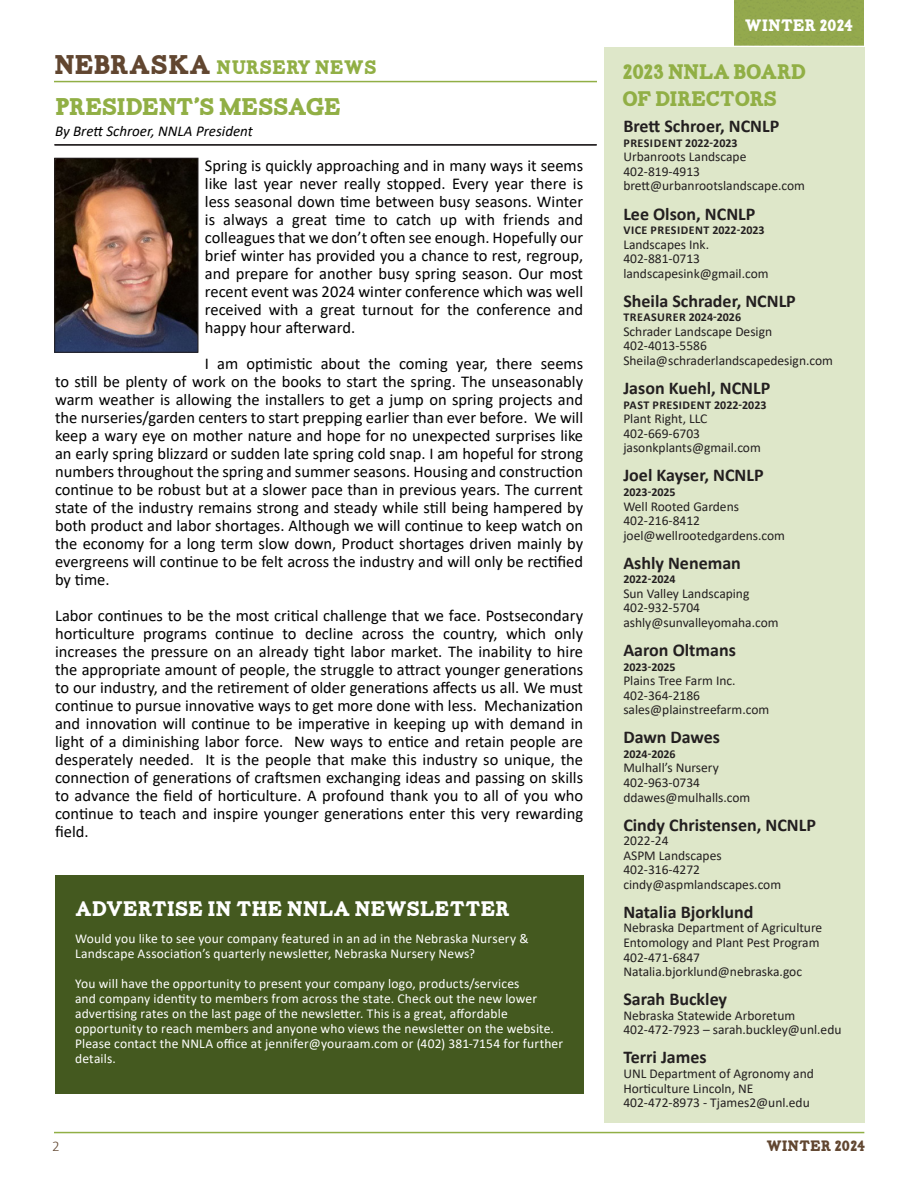
<style>
.page{position:relative;width:918px;height:1188px;background:#fff}
.page>*{position:absolute;margin:0;border:0;box-sizing:border-box;transform-origin:0 0}
.Headline{font:24px "Carton";letter-spacing:-.035em;color:#91af45}
.Headline-2{font:21px "Carton";letter-spacing:-.015em;color:#fff}
.Headline-3{font:21px "Carton";letter-spacing:-.035em;color:#91af45}
.t1{font:19.5px "Carton";color:#91af45}
.t2{font:700 18px "Calibri";color:#231f20}
.Headline-4{font:16.5px/18px "Calibri";color:#000;text-align:justify}
.t3{font:16.5px "Carton";letter-spacing:-.015em;color:#fff}
.Headline-5{font:italic 15px "Calibri";color:#000}
.t4{font:15px "Carton";letter-spacing:-.01em;color:#614630}
.t5{font:300 15px "Calibri";color:#614630}
.t6{font:13.5px/14.5px "Calibri";color:#231f20}
.Lead_Paragraph{font:13.5px/15px "Calibri";letter-spacing:.01em;color:#fff}
.t7{font:700 12px "Calibri";letter-spacing:.035em;color:#231f20}
.t8{font:700 12px "Calibri";color:#231f20}
.t9{font:700 12px "Calibri";letter-spacing:.04em;color:#231f20}
.t10{font:700 12px "Calibri";letter-spacing:.03em;color:#231f20}
.s1{font-size:27px;color:#614630}
</style>
<div class="page">
<hr style="left:54px;top:1132px;width:810px;height:1px;background:#91af45">
<hr style="left:54px;top:81px;width:810px;height:1px;background:#91af45">
<div style="left:734px;top:0;width:130px;height:45px;background:#93a84d"></div>
<div style="left:597px;top:37px;width:32px;height:136px;background:#fff"></div>
<div style="left:604px;top:47px;width:261px;height:1076px;background:#dee7c9"></div>
<img style="left:57px;top:160px;width:139px;height:190px">
<div style="left:55px;top:158px;width:143px;height:194px;border:1px solid #231f20"></div>
<hr style="left:55px;top:144px;width:542px;height:1px;background:#231f20">
<hr style="left:55px;top:145px;width:542px;height:1px;background:#231f20">
<div style="left:55px;top:876px;width:528px;height:218px;background:#44591f"></div>
<p class="t1" style="left:54px;top:60px;width:324px"><span class="s1">NEBRASKA</span> NURSERY NEWS</p>
<p class="Headline" style="left:55px;top:97px;width:288px">PRESIDENT’S MESSAGE</p>
<p class="Headline-5" style="left:55px;top:121px;width:199px">By Brett Schroer, NNLA President</p>
<p class="Headline-4" style="left:205px;top:156px;width:380px">Spring is quickly approaching and in many ways it seems like last year never really stopped. Every year there is less seasonal down time between busy seasons. Winter is always a great time to catch up with friends and colleagues that we don’t often see enough. Hopefully our brief winter has provided you a chance to rest, regroup, and prepare for another busy spring season. Our most recent event was 2024 winter conference which was well received with a great turnout for the conference and happy hour afterward.</p>
<p class="Headline-4" style="left:55px;top:354px;width:530px;text-indent:150px">I am optimistic about the coming year, there seems to still be plenty of work on the books to start the spring. The unseasonably warm weather is allowing the installers to get a jump on spring projects and the nurseries/garden centers to start prepping earlier than ever before. We will keep a wary eye on mother nature and hope for no unexpected surprises like an early spring blizzard or sudden late spring cold snap. I am hopeful for strong numbers throughout the spring and summer seasons. Housing and construction continue to be robust but at a slower pace than in previous years. The current state of the industry remains strong and steady while still being hampered by both product and labor shortages. Although we will continue to keep watch on the economy for a long term slow down, Product shortages driven mainly by evergreens will continue to be felt across the industry and will only be rectified by time.</p>
<p class="Headline-4" style="left:55px;top:606px;width:530px">Labor continues to be the most critical challenge that we face. Postsecondary horticulture programs continue to decline across the country, which only increases the pressure on an already tight labor market. The inability to hire the appropriate amount of people, the struggle to attract younger generations to our industry, and the retirement of older generations affects us all. We must continue to pursue innovative ways to get more done with less. Mechanization and innovation will continue to be imperative in keeping up with demand in light of a diminishing labor force. New ways to entice and retain people are desperately needed. It is the people that make this industry so unique, the connection of generations of craftsmen exchanging ideas and passing on skills to advance the field of horticulture. A profound thank you to all of you who continue to teach and inspire younger generations enter this very rewarding field.</p>
<p class="Headline-2" style="left:75px;top:901px;width:437px">ADVERTISE IN THE NNLA NEWSLETTER</p>
<p class="Lead_Paragraph" style="left:75px;top:931px;width:455px">Would you like to see your company featured in an ad in the Nebraska Nursery &amp;<br>Landscape Association’s quarterly newsletter, Nebraska Nursery News?</p>
<p class="Lead_Paragraph" style="left:75px;top:976px;width:490px">You will have the opportunity to present your company logo, products/services<br>and company identity to members from across the state. Check out the new lower advertising rates on the last page of the newsletter. This is a great, affordable opportunity to reach members and anyone who views the newsletter on the website.<br>Please contact the NNLA office at jennifer@youraam.com or (402) 381-7154 for further details.</p>
<p class="t3" style="left:745px;top:18px;width:110px">WINTER 2024</p>
<p class="Headline-3" style="left:623px;top:63px;width:185px">2023 NNLA BOARD</p>
<p class="Headline-3" style="left:623px;top:90px;width:156px">OF DIRECTORS</p>
<p class="t2" style="left:623px;top:114px;width:157px">Brett Schroer, NCNLP</p>
<p class="t7" style="left:624px;top:134px;width:116px">PRESIDENT 2022-2023</p>
<p class="t6" style="left:623px;top:149px;width:125px">Urbanroots Landscape</p>
<p class="t6" style="left:623px;top:164px;width:78px">402-819-4913</p>
<p class="t6" style="left:623px;top:178px;width:183px">brett@urbanrootslandscape.com</p>
<p class="t2" style="left:623px;top:201px;width:134px">Lee Olson, NCNLP</p>
<p class="t9" style="left:624px;top:222px;width:143px">VICE PRESIDENT 2022-2023</p>
<p class="t6" style="left:623px;top:237px;width:87px">Landscapes Ink.</p>
<p class="t6" style="left:623px;top:251px;width:78px">402-881-0713</p>
<p class="t6" style="left:623px;top:266px;width:147px">landscapesink@gmail.com</p>
<p class="t2" style="left:623px;top:288px;width:174px">Sheila Schrader, NCNLP</p>
<p class="t7" style="left:624px;top:309px;width:119px">TREASURER 2024-2026</p>
<p class="t6" style="left:623px;top:324px;width:150px">Schrader Landscape Design</p>
<p class="t6" style="left:623px;top:338px;width:85px">402-4013-5586</p>
<p class="t6" style="left:623px;top:353px;width:211px">Sheila@schraderlandscapedesign.com</p>
<p class="t2" style="left:623px;top:375px;width:149px">Jason Kuehl, NCNLP</p>
<p class="t10" style="left:624px;top:396px;width:144px">PAST PRESIDENT 2022-2023</p>
<p class="t6" style="left:623px;top:411px;width:86px">Plant Right, LLC</p>
<p class="t6" style="left:623px;top:426px;width:78px">402-669-6703</p>
<p class="t6" style="left:623px;top:440px;width:139px">jasonkplants@gmail.com</p>
<p class="t2" style="left:623px;top:463px;width:142px">Joel Kayser, NCNLP</p>
<p class="t8" style="left:623px;top:484px;width:54px">2023-2025</p>
<p class="t6" style="left:623px;top:498px;width:117px">Well Rooted Gardens</p>
<p class="t6" style="left:623px;top:513px;width:78px">402-216-8412</p>
<p class="t6" style="left:623px;top:528px;width:163px">joel@wellrootedgardens.com</p>
<p class="t2" style="left:623px;top:550px;width:119px">Ashly Neneman</p>
<p class="t8" style="left:623px;top:571px;width:54px">2022-2024</p>
<p class="t6" style="left:623px;top:586px;width:128px">Sun Valley Landscaping</p>
<p class="t6" style="left:623px;top:600px;width:78px">402-932-5704</p>
<p class="t6" style="left:623px;top:615px;width:157px">ashly@sunvalleyomaha.com</p>
<p class="t2" style="left:623px;top:637px;width:114px">Aaron Oltmans</p>
<p class="t8" style="left:623px;top:658px;width:54px">2023-2025</p>
<p class="t6" style="left:623px;top:673px;width:114px">Plains Tree Farm Inc.</p>
<p class="t6" style="left:623px;top:688px;width:78px">402-364-2186</p>
<p class="t6" style="left:623px;top:702px;width:147px">sales@plainstreefarm.com</p>
<p class="t2" style="left:623px;top:725px;width:98px">Dawn Dawes</p>
<p class="t8" style="left:623px;top:745px;width:54px">2024-2026</p>
<p class="t6" style="left:623px;top:760px;width:97px">Mulhall’s Nursery</p>
<p class="t6" style="left:623px;top:775px;width:78px">402-963-0734</p>
<p class="t6" style="left:623px;top:789px;width:129px">ddawes@mulhalls.com</p>
<p class="t2" style="left:623px;top:812px;width:194px">Cindy Christensen, NCNLP</p>
<p class="t6" style="left:623px;top:833px;width:47px">2022-24</p>
<p class="t6" style="left:623px;top:848px;width:100px">ASPM Landscapes</p>
<p class="t6" style="left:623px;top:862px;width:78px">402-316-4272</p>
<p class="t6" style="left:623px;top:877px;width:159px">cindy@aspmlandscapes.com</p>
<p class="t2" style="left:623px;top:899px;width:132px">Natalia Bjorklund</p>
<p class="t6" style="left:623px;top:920px;width:201px">Nebraska Department of Agriculture<br>Entomology and Plant Pest Program</p>
<p class="t6" style="left:623px;top:950px;width:78px">402-471-6847</p>
<p class="t6" style="left:623px;top:964px;width:180px">Natalia.bjorklund@nebraska.goc</p>
<p class="t2" style="left:623px;top:987px;width:105px">Sarah Buckley</p>
<p class="t6" style="left:623px;top:1008px;width:173px">Nebraska Statewide Arboretum</p>
<p class="t6" style="left:623px;top:1022px;width:220px">402-472-7923 – sarah.buckley@unl.edu</p>
<p class="t2" style="left:623px;top:1045px;width:85px">Terri James</p>
<p class="t6" style="left:623px;top:1066px;width:192px">UNL Department of Agronomy and<br>Horticulture Lincoln, NE</p>
<p class="t6" style="left:623px;top:1095px;width:188px">402-472-8973 - Tjames2@unl.edu</p>
<p class="t5" style="left:52px;top:1137px;width:9px">2</p>
<p class="t4" style="left:766px;top:1140px;width:101px">WINTER 2024</p>
</div>
